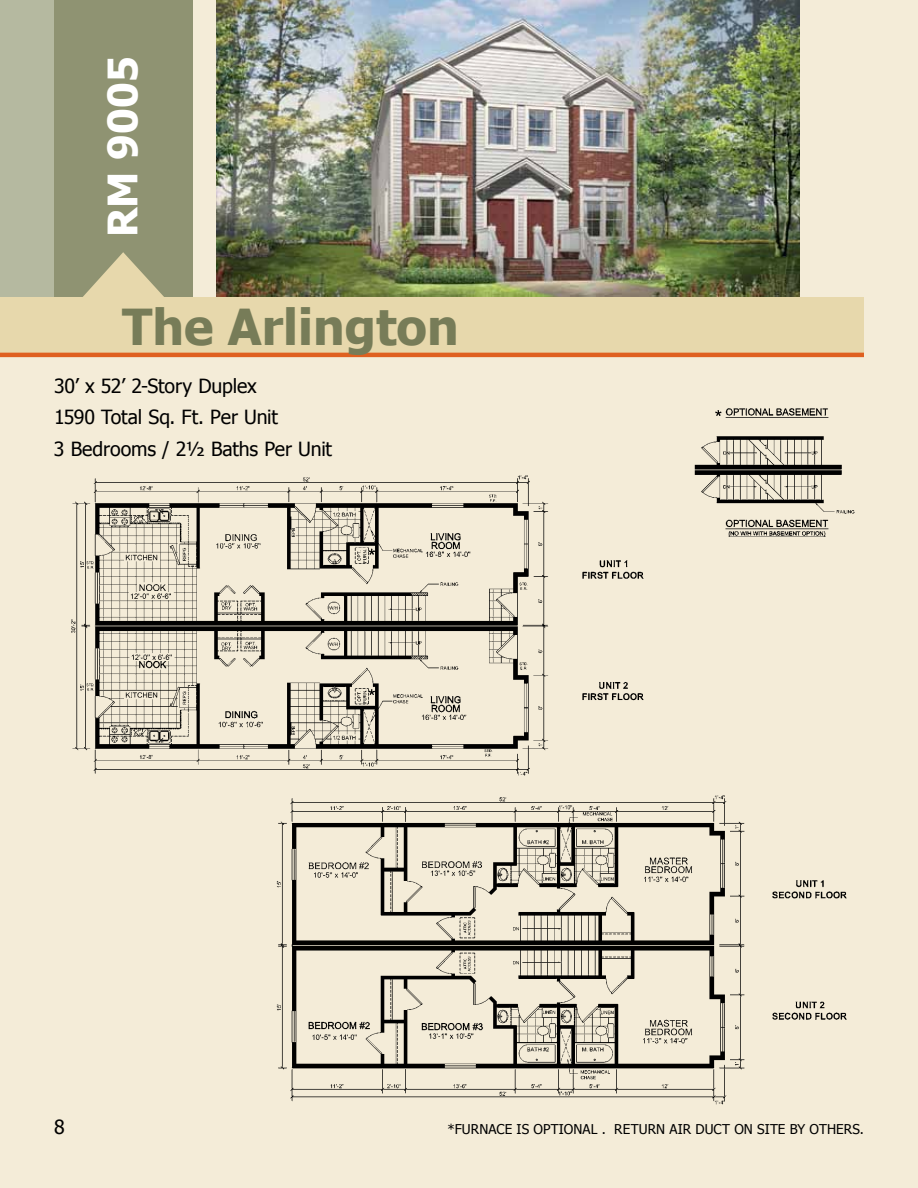
<style>
.page{position:relative;width:918px;height:1188px;background:#f4ecd8}
.page>*{position:absolute;margin:0;border:0;box-sizing:border-box;transform-origin:0 0}
.t1{font:700 49.5px "Tahoma";color:#777c58}
.t2{font:700 40.5px "Tahoma";color:#fff}
.t3{font:19.5px/31.5px "Tahoma";letter-spacing:-.005em;color:#000}
.t4{font:13.5px "Tahoma";letter-spacing:.01em;color:#000}
</style>
<div class="page">
<div style="left:0;top:0;width:54px;height:297px;background:#b5b9a0"></div>
<div style="left:54px;top:0;width:139px;height:297px;background:#8f9372"></div>
<svg style="left:0;top:252px;width:864px;height:101px;fill:#e7d8ac"></svg>
<hr style="left:0;top:353px;width:864px;height:4px;background:#df6020">
<img style="left:216px;top:0;width:583px;height:297px">
<img style="left:276px;top:795px;width:571px;height:310px">
<img style="left:694px;top:408px;width:161px;height:129px">
<img style="left:71px;top:475px;width:573px;height:301px">
<h2 class="t2" style="left:94px;top:237px;width:182px;rotate:-90deg">RM 9005</h2>
<h1 class="t1" style="left:122px;top:292px;width:338px">The Arlington</h1>
<p class="t3" style="left:54px;top:369px;width:280px">30’ X 52’ 2-STORY DUPLEX<br>1590 TOTAL SQ. FT. PER UNIT<br>3 BEDROOMS / 2½ BATHS PER UNIT</p>
<p class="t3" style="left:54px;top:1110px;width:12px">8</p>
<p class="t4" style="left:448px;top:1120px;width:418px">*FURNACE IS OPTIONAL . RETURN AIR DUCT ON SITE BY OTHERS .</p>
</div>
